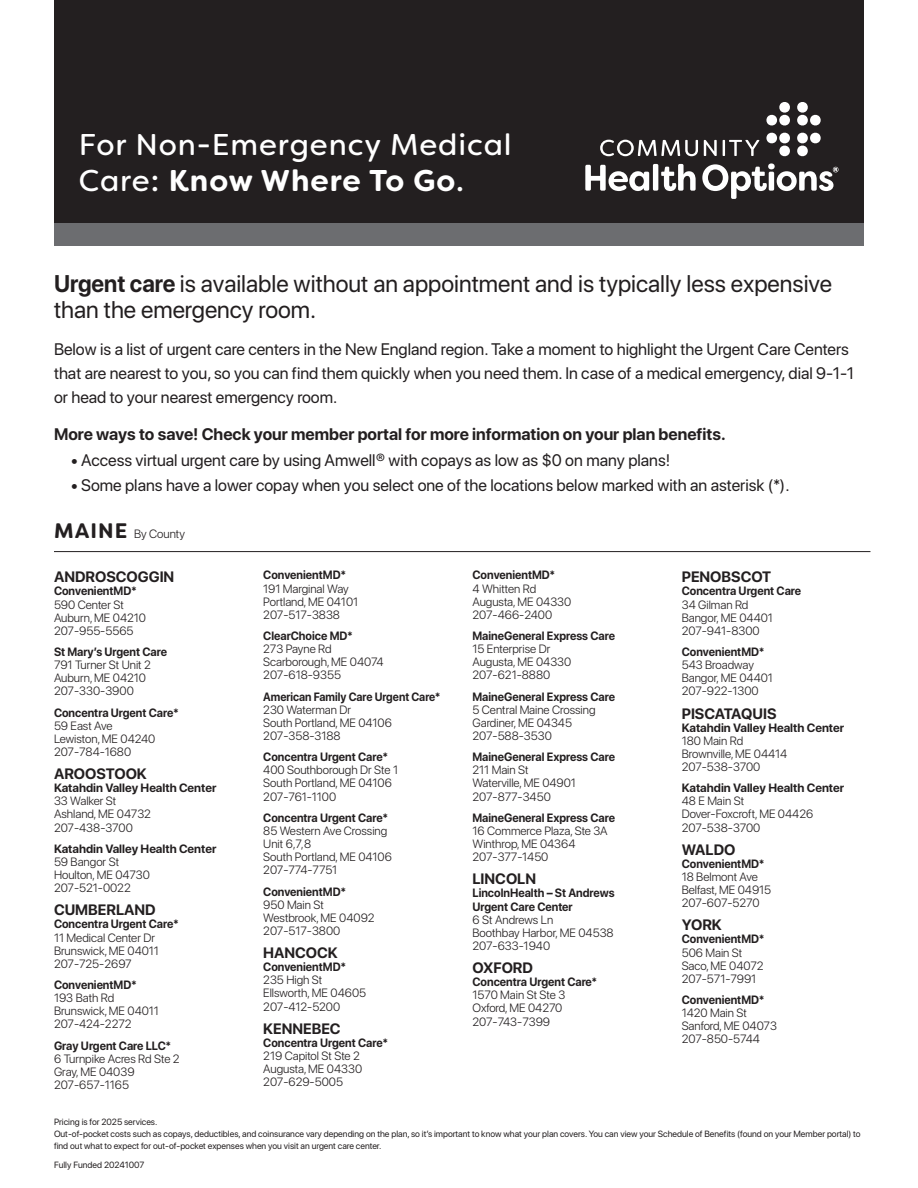
<style>
.page{position:relative;width:918px;height:1188px;background:#fff}
.page>*{position:absolute;margin:0;border:0;box-sizing:border-box;transform-origin:0 0}
.SUBHEAD{font:30px/36px "Filson Soft";letter-spacing:.03em;color:#fff}
.BODY_COPY_NEW{font:24px/25.5px "SF Pro Display";color:#231f20}
.BODY_COPY_NEW-2{font:16.65px/24px "SF Pro Display";color:#231f20}
.BODY_COPY_NEW-3{font:700 16.65px "SF Pro Display";color:#231f20}
.COUNTY{font:700 15px "SF Pro Display";color:#231f20}
.URGENT_CARE_LIST{font:700 15px "SF Pro Display";color:#231f20}
.URGENT_CARE_LIST-2{font:300 12px/13.2px "SF Pro Display";color:#231f20}
.SUBHEAD-2{font:300 12px "SF Pro Display";color:#231f20}
.URGENT_CARE_LIST-3{font:700 12px "SF Pro Display";color:#231f20;scale:.95 1}
.BODY_COPY_NEW-4{font:9px/12px "SF Pro Display";color:#231f20}
.s1{font-weight:700}
.s2{font-family:"Filson Soft";font-weight:700;font-size:21px}
</style>
<div class="page">
<div style="left:54px;top:0;width:810px;height:245px;background:#231f20"></div>
<div style="left:54px;top:223px;width:810px;height:22px;background:#6c6d70"></div>
<hr style="left:54px;top:551px;width:816px;height:1px;background:#231f20">
<svg style="left:600px;top:140px;width:160px;height:16px"></svg>
<svg style="left:766px;top:132px;width:24px;height:25px"></svg>
<svg style="left:797px;top:102px;width:24px;height:24px"></svg>
<svg style="left:766px;top:102px;width:24px;height:24px"></svg>
<svg style="left:797px;top:132px;width:24px;height:25px"></svg>
<svg style="left:585px;top:163px;width:253px;height:36px"></svg>
<p class="SUBHEAD" style="left:79px;top:126px;width:434px">For Non-Emergency Medical<br>Care: <span class="s1">Know Where To Go</span>.</p>
<p class="BODY_COPY_NEW" style="left:54px;top:270px;width:780px"><span class="s1">Urgent care</span> is available without an appointment and is typically less expensive than the emergency room.</p>
<p class="BODY_COPY_NEW-2" style="left:54px;top:337px;width:802px">Below is a list of urgent care centers in the New England region. Take a moment to highlight the Urgent Care Centers that are nearest to you, so you can find them quickly when you need them. In case of a medical emergency, dial 9-1-1 or head to your nearest emergency room.</p>
<p class="BODY_COPY_NEW-3" style="left:54px;top:422px;width:673px">More ways to save! Check your member portal for more information on your plan benefits.</p>
<p class="BODY_COPY_NEW-2" style="left:71px;top:447px;width:601px">• Access virtual urgent care by using Amwell® with copays as low as $0 on many plans!</p>
<p class="BODY_COPY_NEW-2" style="left:71px;top:473px;width:720px">• Some plans have a lower copay when you select one of the locations below marked with an asterisk (*).</p>
<p class="SUBHEAD-2" style="left:54px;top:527px;width:132px"><span class="s2">MAINE</span> By County</p>
<p class="COUNTY" style="left:54px;top:566px;width:122px">ANDROSCOGGIN</p>
<p class="URGENT_CARE_LIST-2" style="left:54px;top:585px;width:94px"><span class="s1">ConvenientMD*<br></span>590 Center St<br>Auburn, ME 04210<br>207-955-5565</p>
<p class="URGENT_CARE_LIST-2" style="left:54px;top:645px;width:115px"><span class="s1">St Mary’s Urgent Care<br></span>791 Turner St Unit 2<br>Auburn, ME 04210<br>207-330-3900</p>
<p class="URGENT_CARE_LIST-2" style="left:54px;top:706px;width:126px"><span class="s1">Concentra Urgent Care*<br></span>59 East Ave<br>Lewiston, ME 04240<br>207-784-1680</p>
<p class="URGENT_CARE_LIST" style="left:54px;top:763px;width:94px">AROOSTOOK</p>
<p class="URGENT_CARE_LIST-2" style="left:54px;top:781px;width:164px"><span class="s1">Katahdin Valley Health Center<br></span>33 Walker St<br>Ashland, ME 04732<br>207-438-3700</p>
<p class="URGENT_CARE_LIST-2" style="left:54px;top:842px;width:164px"><span class="s1">Katahdin Valley Health Center<br></span>59 Bangor St<br>Houlton, ME 04730<br>207-521-0022</p>
<p class="COUNTY" style="left:54px;top:899px;width:103px">CUMBERLAND</p>
<p class="URGENT_CARE_LIST-2" style="left:54px;top:918px;width:126px"><span class="s1">Concentra Urgent Care*<br></span>11 Medical Center Dr<br>Brunswick, ME 04011<br>207-725-2697</p>
<p class="URGENT_CARE_LIST-2" style="left:54px;top:978px;width:106px"><span class="s1">ConvenientMD*<br></span>193 Bath Rd<br>Brunswick, ME 04011<br>207-424-2272</p>
<p class="URGENT_CARE_LIST-2" style="left:54px;top:1039px;width:127px"><span class="s1">Gray Urgent Care LLC*<br></span>6 Turnpike Acres Rd Ste 2<br>Gray, ME 04039<br>207-657-1165</p>
<p class="URGENT_CARE_LIST-2" style="left:263px;top:569px;width:96px"><span class="s1">ConvenientMD*<br></span>191 Marginal Way<br>Portland, ME 04101<br>207-517-3838</p>
<p class="URGENT_CARE_LIST-2" style="left:263px;top:629px;width:122px"><span class="s1">ClearChoice MD*<br></span>273 Payne Rd<br>Scarborough, ME 04074<br>207-618-9355</p>
<p class="URGENT_CARE_LIST-2" style="left:263px;top:690px;width:179px"><span class="s1">American Family Care Urgent Care*<br></span>230 Waterman Dr<br>South Portland, ME 04106<br>207-358-3188</p>
<p class="URGENT_CARE_LIST-2" style="left:263px;top:751px;width:136px"><span class="s1">Concentra Urgent Care*<br></span>400 Southborough Dr Ste 1<br>South Portland, ME 04106<br>207-761-1100</p>
<p class="URGENT_CARE_LIST-2" style="left:263px;top:811px;width:130px"><span class="s1">Concentra Urgent Care*<br></span>85 Western Ave Crossing<br>Unit 6,7,8<br>South Portland, ME 04106<br>207-774-7751</p>
<p class="URGENT_CARE_LIST-2" style="left:263px;top:885px;width:113px"><span class="s1">ConvenientMD*<br></span>950 Main St<br>Westbrook, ME 04092<br>207-517-3800</p>
<p class="COUNTY" style="left:263px;top:942px;width:76px">HANCOCK</p>
<p class="URGENT_CARE_LIST-2" style="left:263px;top:961px;width:104px"><span class="s1">ConvenientMD*<br></span>235 High St<br>Ellsworth, ME 04605<br>207-412-5200</p>
<p class="COUNTY" style="left:263px;top:1018px;width:79px">KENNEBEC</p>
<p class="URGENT_CARE_LIST-2" style="left:263px;top:1036px;width:126px"><span class="s1">Concentra Urgent Care*<br></span>219 Capitol St Ste 2<br>Augusta, ME 04330<br>207-629-5005</p>
<p class="URGENT_CARE_LIST-2" style="left:472px;top:569px;width:100px"><span class="s1">ConvenientMD*<br></span>4 Whitten Rd<br>Augusta, ME 04330<br>207-466-2400</p>
<p class="URGENT_CARE_LIST-2" style="left:472px;top:629px;width:144px"><span class="s1">MaineGeneral Express Care<br></span>15 Enterprise Dr<br>Augusta, ME 04330<br>207-621-8880</p>
<p class="URGENT_CARE_LIST-2" style="left:472px;top:690px;width:144px"><span class="s1">MaineGeneral Express Care<br></span>5 Central Maine Crossing<br>Gardiner, ME 04345<br>207-588-3530</p>
<p class="URGENT_CARE_LIST-2" style="left:472px;top:751px;width:144px"><span class="s1">MaineGeneral Express Care<br></span>211 Main St<br>Waterville, ME 04901<br>207-877-3450</p>
<p class="URGENT_CARE_LIST-2" style="left:472px;top:811px;width:144px"><span class="s1">MaineGeneral Express Care<br></span>16 Commerce Plaza, Ste 3A<br>Winthrop, ME 04364<br>207-377-1450</p>
<p class="COUNTY" style="left:472px;top:868px;width:65px">LINCOLN</p>
<p class="URGENT_CARE_LIST-2" style="left:472px;top:887px;width:144px"><span class="s1">LincolnHealth — St Andrews<br>Urgent Care Center<br></span>6 St Andrews Ln<br>Boothbay Harbor, ME 04538<br>207-633-1940</p>
<p class="COUNTY" style="left:472px;top:957px;width:62px">OXFORD</p>
<p class="URGENT_CARE_LIST-2" style="left:472px;top:976px;width:126px"><span class="s1">Concentra Urgent Care*<br></span>1570 Main St Ste 3<br>Oxford, ME 04270<br>207-743-7399</p>
<p class="COUNTY" style="left:682px;top:566px;width:91px">PENOBSCOT</p>
<p class="URGENT_CARE_LIST-2" style="left:682px;top:585px;width:121px"><span class="s1">Concentra Urgent Care<br></span>34 Gilman Rd<br>Bangor, ME 04401<br>207-941-8300</p>
<p class="URGENT_CARE_LIST-2" style="left:682px;top:645px;width:93px"><span class="s1">ConvenientMD*<br></span>543 Broadway<br>Bangor, ME 04401<br>207-922-1300</p>
<p class="URGENT_CARE_LIST" style="left:682px;top:703px;width:96px">PISCATAQUIS</p>
<p class="URGENT_CARE_LIST-2" style="left:682px;top:721px;width:164px"><span class="s1">Katahdin Valley Health Center<br></span>180 Main Rd<br>Brownville, ME 04414<br>207-538-3700</p>
<p class="URGENT_CARE_LIST-2" style="left:682px;top:781px;width:164px"><span class="s1">Katahdin Valley Health Center<br></span>48 E Main St<br>Dover-Foxcroft, ME 04426<br>207-538-3700</p>
<p class="COUNTY" style="left:682px;top:839px;width:55px">WALDO</p>
<p class="URGENT_CARE_LIST-3" style="left:682px;top:855px;width:88px">ConvenientMD*</p>
<p class="URGENT_CARE_LIST-2" style="left:682px;top:870px;width:78px">18 Belmont Ave</p>
<p class="URGENT_CARE_LIST-2" style="left:682px;top:883px;width:91px">Belfast, ME 04915</p>
<p class="URGENT_CARE_LIST-2" style="left:682px;top:896px;width:79px">207-607-5270</p>
<p class="COUNTY" style="left:682px;top:914px;width:42px">YORK</p>
<p class="URGENT_CARE_LIST-2" style="left:682px;top:933px;width:84px"><span class="s1">ConvenientMD*<br></span>506 Main St<br>Saco, ME 04072<br>207-571-7991</p>
<p class="URGENT_CARE_LIST-2" style="left:682px;top:993px;width:97px"><span class="s1">ConvenientMD*<br></span>1420 Main St<br>Sanford, ME 04073<br>207-850-5744</p>
<p class="BODY_COPY_NEW-4" style="left:54px;top:1116px;width:105px">Pricing is for 2025 services.</p>
<p class="BODY_COPY_NEW-4" style="left:54px;top:1128px;width:808px">Out-of-pocket costs such as copays, deductibles, and coinsurance vary depending on the plan, so it’s important to know what your plan covers. You can view your Schedule of Benefits (found on your Member portal) to find out what to expect for out-of-pocket expenses when you visit an urgent care center.</p>
<p class="BODY_COPY_NEW-4" style="left:54px;top:1159px;width:92px">Fully Funded 20241007</p>
</div>
